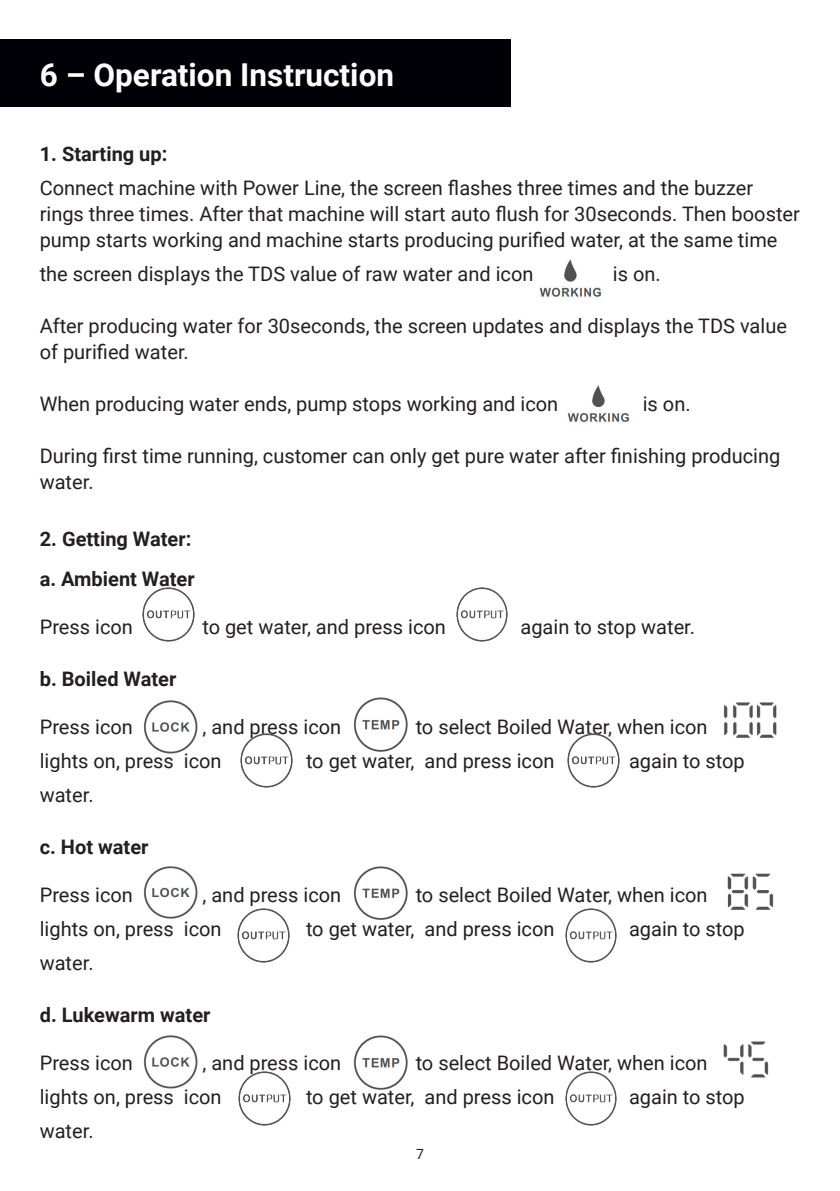
<style>
.page{position:relative;width:840px;height:1191px;background:#fff}
.page>*{position:absolute;margin:0;border:0;box-sizing:border-box;transform-origin:0 0}
.t1{font:700 31.6px "Roboto";color:#fff}
.t2{font:20px/26px "Roboto";color:#231f20}
.t3{font:700 20px/40px "Roboto";color:#231f20}
.t4{font:14px "Roboto";color:#231f20}
</style>
<div class="page">
<img style="left:143px;top:700px;width:55px;height:54px">
<img style="left:143px;top:866px;width:55px;height:53px">
<img style="left:143px;top:1035px;width:55px;height:54px">
<img style="left:353px;top:697px;width:55px;height:55px">
<img style="left:353px;top:866px;width:55px;height:54px">
<img style="left:353px;top:1035px;width:55px;height:55px">
<div style="left:0;top:40px;width:510px;height:67px;background:#000006"></div>
<img style="left:539px;top:259px;width:63px;height:38px">
<img style="left:567px;top:385px;width:63px;height:37px">
<img style="left:723px;top:702px;width:54px;height:36px">
<img style="left:727px;top:873px;width:47px;height:37px">
<img style="left:723px;top:1041px;width:45px;height:37px">
<img style="left:142px;top:588px;width:52px;height:53px">
<img style="left:456px;top:588px;width:51px;height:53px">
<img style="left:240px;top:734px;width:52px;height:53px">
<img style="left:567px;top:734px;width:52px;height:53px">
<img style="left:237px;top:908px;width:52px;height:54px">
<img style="left:565px;top:908px;width:51px;height:54px">
<img style="left:239px;top:1071px;width:51px;height:54px">
<img style="left:565px;top:1071px;width:51px;height:54px">
<h1 class="t1" style="left:40px;top:53px;width:356px">6 – Operation Instruction</h1>
<p class="t3" style="left:40px;top:133px;width:129px">1. Starting up:</p>
<p class="t2" style="left:40px;top:174px;width:761px">Connect machine with Power Line, the screen flashes three times and the buzzer rings three times. After that machine will start auto flush for 30seconds. Then booster pump starts working and machine starts producing purified water, at the same time</p>
<p class="t2" style="left:40px;top:260px;width:495px">the screen displays the TDS value of raw water and icon</p>
<p class="t2" style="left:612px;top:260px;width:49px">is on.</p>
<p class="t2" style="left:40px;top:312px;width:748px">After producing water for 30seconds, the screen updates and displays the TDS value of purified water.</p>
<p class="t2" style="left:40px;top:390px;width:520px">When producing water ends, pump stops working and icon</p>
<p class="t2" style="left:642px;top:390px;width:49px">is on.</p>
<p class="t2" style="left:40px;top:442px;width:741px">During first time running, customer can only get pure water after finishing producing water.</p>
<p class="t3" style="left:40px;top:518px;width:156px">2. Getting Water: a. Ambient Water</p>
<p class="t2" style="left:40px;top:613px;width:95px">Press icon</p>
<p class="t2" style="left:202px;top:613px;width:245px">to get water, and press icon</p>
<p class="t2" style="left:520px;top:613px;width:176px">again to stop water.</p>
<p class="t3" style="left:40px;top:658px;width:138px">b. Boiled Water</p>
<p class="t2" style="left:40px;top:713px;width:95px">Press icon</p>
<p class="t2" style="left:202px;top:713px;width:140px">, and press icon</p>
<p class="t2" style="left:415px;top:713px;width:293px">to select Boiled Water, when icon</p>
<p class="t2" style="left:40px;top:747px;width:183px">lights on, press icon</p>
<p class="t2" style="left:306px;top:747px;width:250px">to get water, and press icon</p>
<p class="t2" style="left:628px;top:747px;width:117px">again to stop</p>
<p class="t2" style="left:40px;top:781px;width:55px">water.</p>
<p class="t3" style="left:40px;top:826px;width:110px">c. Hot water</p>
<p class="t2" style="left:40px;top:881px;width:95px">Press icon</p>
<p class="t2" style="left:202px;top:881px;width:140px">, and press icon</p>
<p class="t2" style="left:415px;top:881px;width:293px">to select Boiled Water, when icon</p>
<p class="t2" style="left:40px;top:915px;width:183px">lights on, press icon</p>
<p class="t2" style="left:306px;top:915px;width:250px">to get water, and press icon</p>
<p class="t2" style="left:628px;top:915px;width:117px">again to stop</p>
<p class="t2" style="left:40px;top:949px;width:55px">water.</p>
<p class="t3" style="left:40px;top:994px;width:172px">d. Lukewarm water</p>
<p class="t2" style="left:40px;top:1049px;width:95px">Press icon</p>
<p class="t2" style="left:202px;top:1049px;width:140px">, and press icon</p>
<p class="t2" style="left:415px;top:1049px;width:293px">to select Boiled Water, when icon</p>
<p class="t2" style="left:40px;top:1083px;width:183px">lights on, press icon</p>
<p class="t2" style="left:306px;top:1083px;width:250px">to get water, and press icon</p>
<p class="t2" style="left:628px;top:1083px;width:117px">again to stop</p>
<p class="t2" style="left:40px;top:1117px;width:55px">water.</p>
<p class="t4" style="left:416px;top:1144px;width:9px">7</p>
</div>
